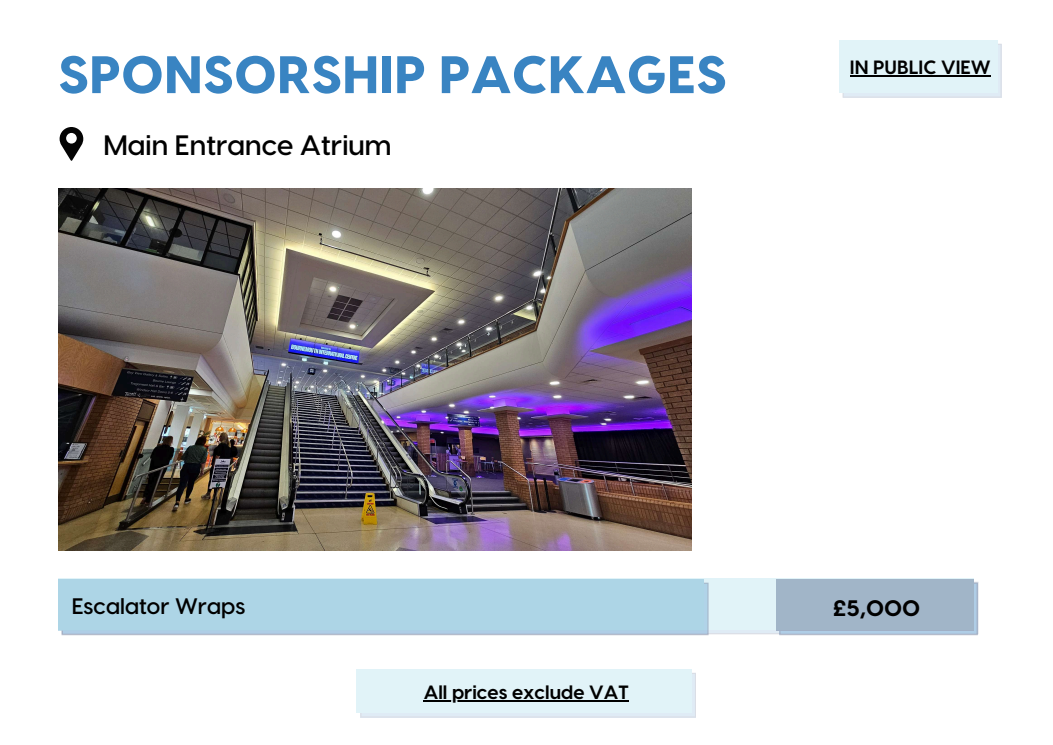
<style>
.page{position:relative;width:1053px;height:745px;background:#fff}
.page>*{position:absolute;margin:0;border:0;box-sizing:border-box;transform-origin:0 0}
.t1{font:800 52.6px "Visby CF";color:#3984c2}
.t2{font:600 28px "Visby CF";color:#000}
.t3{font:600 22.4px "Visby CF";color:#000}
.t4{font:800 22.4px "Visby CF";color:#000}
.t5{font:700 19.2px "Visby CF";color:#000}
</style>
<div class="page">
<svg style="left:360px;top:672px;width:336px;height:45px"></svg>
<div style="left:357px;top:668px;width:334px;height:44px;background:#e1f3f8"></div>
<svg style="left:60px;top:127px;width:23px;height:34px"></svg>
<div style="left:58px;top:577px;width:915px;height:52px;background:#e1f3f8"></div>
<svg style="left:62px;top:582px;width:646px;height:52px;fill:#afcde6"></svg>
<div style="left:58px;top:578px;width:645px;height:52px;background:#add5e6"></div>
<svg style="left:779px;top:582px;width:198px;height:52px"></svg>
<div style="left:775px;top:578px;width:197px;height:52px;background:#a1b5c8"></div>
<img style="left:58px;top:189px;width:633px;height:361px">
<hr style="left:424px;top:699px;width:205px;height:2px;background:#000">
<svg style="left:842px;top:44px;width:159px;height:54px"></svg>
<div style="left:839px;top:40px;width:157px;height:53px;background:#e1f3f8"></div>
<hr style="left:849px;top:75px;width:141px;height:2px;background:#000">
<h1 class="t1" style="left:58px;top:40px;width:670px">SPONSORSHIP PACKAGES</h1>
<h2 class="t2" style="left:103px;top:126px;width:289px">Main Entrance Atrium</h2>
<p class="t5" style="left:849px;top:55px;width:142px">IN PUBLIC VIEW</p>
<p class="t3" style="left:72px;top:591px;width:175px">Escalator Wraps</p>
<p class="t4" style="left:833px;top:592px;width:89px">£5,000</p>
<p class="t5" style="left:424px;top:679px;width:207px">All prices exclude VAT</p>
</div>
